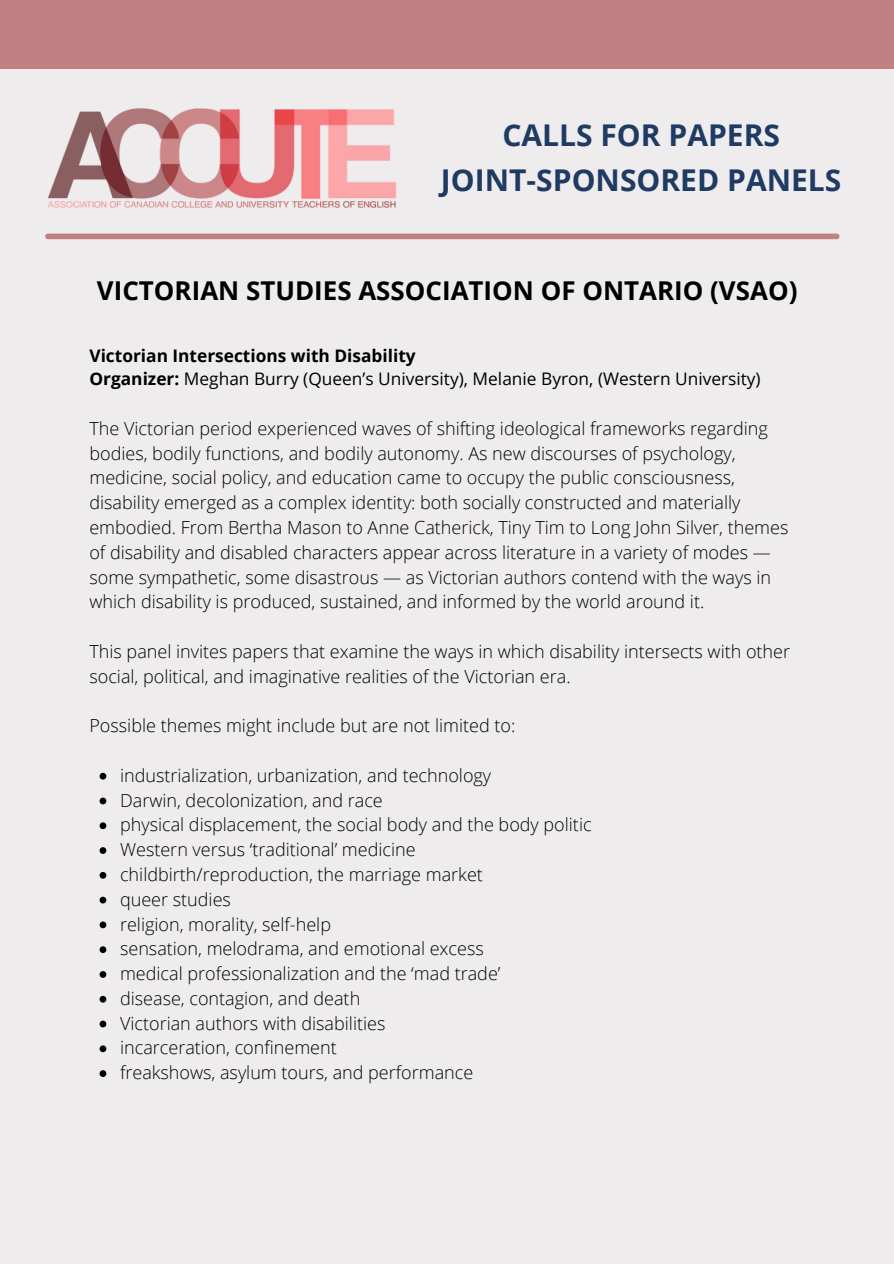
<style>
.page{position:relative;width:894px;height:1264px;background:#fff}
.page>*{position:absolute;margin:0;border:0;box-sizing:border-box;transform-origin:0 0}
.t1{font:700 30px "Open Sans";color:#1f3b64}
.t2{font:700 25.95px "Open Sans";color:#000}
.t3{font:300 18px/24.8px "Open Sans";color:#000}
.t4{font:17.25px "Open Sans";color:#000}
.t5{font:700 17.25px "Open Sans";color:#000}
.s1{font-weight:700}
</style>
<div class="page">
<div style="left:0;top:0;width:893px;height:1263px;background:#eeeced"></div>
<div style="left:0;top:0;width:893px;height:69px;background:#c18182"></div>
<img style="left:48px;top:108px;width:349px;height:100px">
<div style="left:48px;top:233px;width:788px;height:6px;background:#c18182"></div>
<svg style="left:99px;top:772px;width:7px;height:7px"></svg>
<svg style="left:99px;top:797px;width:7px;height:7px"></svg>
<svg style="left:99px;top:822px;width:7px;height:7px"></svg>
<svg style="left:99px;top:847px;width:7px;height:7px"></svg>
<svg style="left:99px;top:872px;width:7px;height:6px"></svg>
<svg style="left:99px;top:896px;width:7px;height:7px"></svg>
<svg style="left:99px;top:921px;width:7px;height:7px"></svg>
<svg style="left:99px;top:946px;width:7px;height:7px"></svg>
<svg style="left:99px;top:971px;width:7px;height:6px"></svg>
<svg style="left:99px;top:995px;width:7px;height:7px"></svg>
<svg style="left:99px;top:1020px;width:7px;height:7px"></svg>
<svg style="left:99px;top:1045px;width:7px;height:7px"></svg>
<svg style="left:99px;top:1070px;width:7px;height:6px"></svg>
<p class="t1" style="left:502px;top:114px;width:279px">CALLS FOR PAPERS</p>
<p class="t1" style="left:441px;top:159px;width:402px">JOINT-SPONSORED PANELS</p>
<p class="t2" style="left:97px;top:272px;width:701px">VICTORIAN STUDIES ASSOCIATION OF ONTARIO (VSAO)</p>
<p class="t5" style="left:89px;top:343px;width:328px">Victorian Intersections with Disability</p>
<p class="t4" style="left:89px;top:367px;width:672px"><span class="s1">Organizer:</span> Meghan Burry (Queen’s University), Melanie Byron, (Western University)</p>
<p class="t3" style="left:89px;top:415px;width:700px">The Victorian period experienced waves of shifting ideological frameworks regarding bodies, bodily functions, and bodily autonomy. As new discourses of psychology, medicine, social policy, and education came to occupy the public consciousness, disability emerged as a complex identity: both socially constructed and materially embodied. From Bertha Mason to Anne Catherick, Tiny Tim to Long John Silver, themes of disability and disabled characters appear across literature in a variety of modes — some sympathetic, some disastrous — as Victorian authors contend with the ways in which disability is produced, sustained, and informed by the world around it.</p>
<p class="t3" style="left:89px;top:638px;width:702px">This panel invites papers that examine the ways in which disability intersects with other social, political, and imaginative realities of the Victorian era.</p>
<p class="t3" style="left:89px;top:713px;width:427px">Possible themes might include but are not limited to:</p>
<p class="t3" style="left:120px;top:762px;width:372px">industrialization, urbanization, and technology</p>
<p class="t3" style="left:120px;top:787px;width:264px">Darwin, decolonization, and race</p>
<p class="t3" style="left:120px;top:812px;width:473px">physical displacement, the social body and the body politic</p>
<p class="t3" style="left:120px;top:836px;width:297px">Western versus ‘traditional’ medicine</p>
<p class="t3" style="left:120px;top:861px;width:364px">childbirth/reproduction, the marriage market</p>
<p class="t3" style="left:120px;top:886px;width:112px">queer studies</p>
<p class="t3" style="left:120px;top:911px;width:212px">religion, morality, self-help</p>
<p class="t3" style="left:120px;top:935px;width:365px">sensation, melodrama, and emotional excess</p>
<p class="t3" style="left:120px;top:960px;width:382px">medical professionalization and the ‘mad trade’</p>
<p class="t3" style="left:120px;top:985px;width:242px">disease, contagion, and death</p>
<p class="t3" style="left:120px;top:1010px;width:267px">Victorian authors with disabilities</p>
<p class="t3" style="left:120px;top:1035px;width:218px">incarceration, confinement</p>
<p class="t3" style="left:120px;top:1059px;width:354px">freakshows, asylum tours, and performance</p>
</div>
